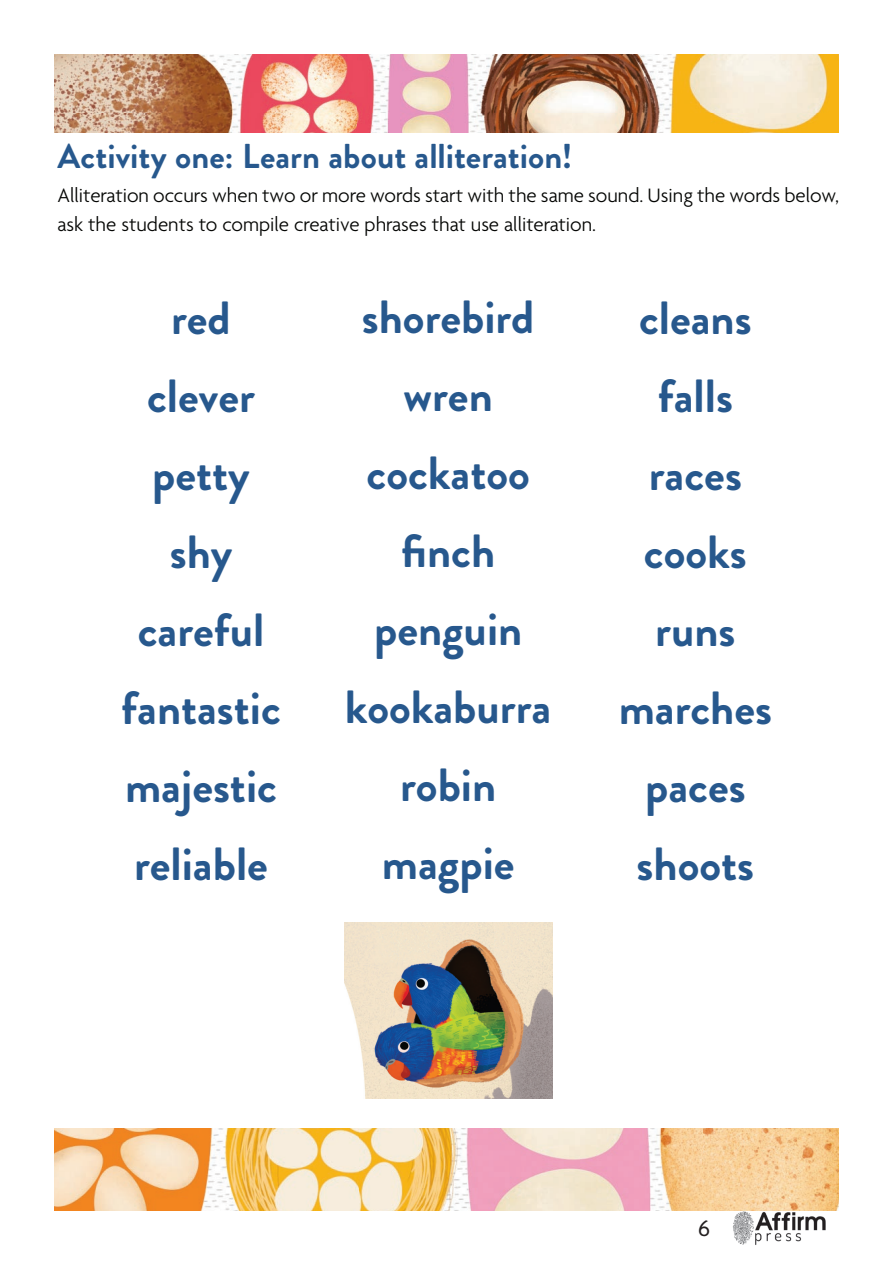
<style>
.page{position:relative;width:893px;height:1263px;background:#fff}
.page>*{position:absolute;margin:0;border:0;box-sizing:border-box;transform-origin:0 0}
.t1{font:700 46.5px/78px "Brandon Grotesque";color:#27588d;text-align:center}
.t2{font:700 34.5px "Brandon Grotesque";color:#27588d}
.t3{font:24px "Agenda";color:#231f20}
.t4{font:300 21px/28.5px "Agenda";color:#040503}
</style>
<div class="page">
<img style="left:725px;top:1210px;width:110px;height:35px">
<img style="left:54px;top:54px;width:785px;height:78px">
<img style="left:54px;top:1128px;width:785px;height:82px">
<img style="left:344px;top:922px;width:208px;height:176px">
<p class="t2" style="left:57px;top:132px;width:517px">Activity one: Learn about alliteration!</p>
<p class="t4" style="left:57px;top:183px;width:783px">Alliteration occurs when two or more words start with the same sound. Using the words below, ask the students to compile creative phrases that use alliteration.</p>
<p class="t1" style="left:345px;top:279px;width:208px">shorebird wren cockatoo finch penguin kookaburra robin magpie</p>
<p class="t1" style="left:121px;top:279px;width:161px">red clever petty shy careful fantastic majestic reliable</p>
<p class="t1" style="left:619px;top:279px;width:155px">cleans falls races cooks runs marches paces shoots</p>
<p class="t3" style="left:698px;top:1215px;width:13px">6</p>
</div>
